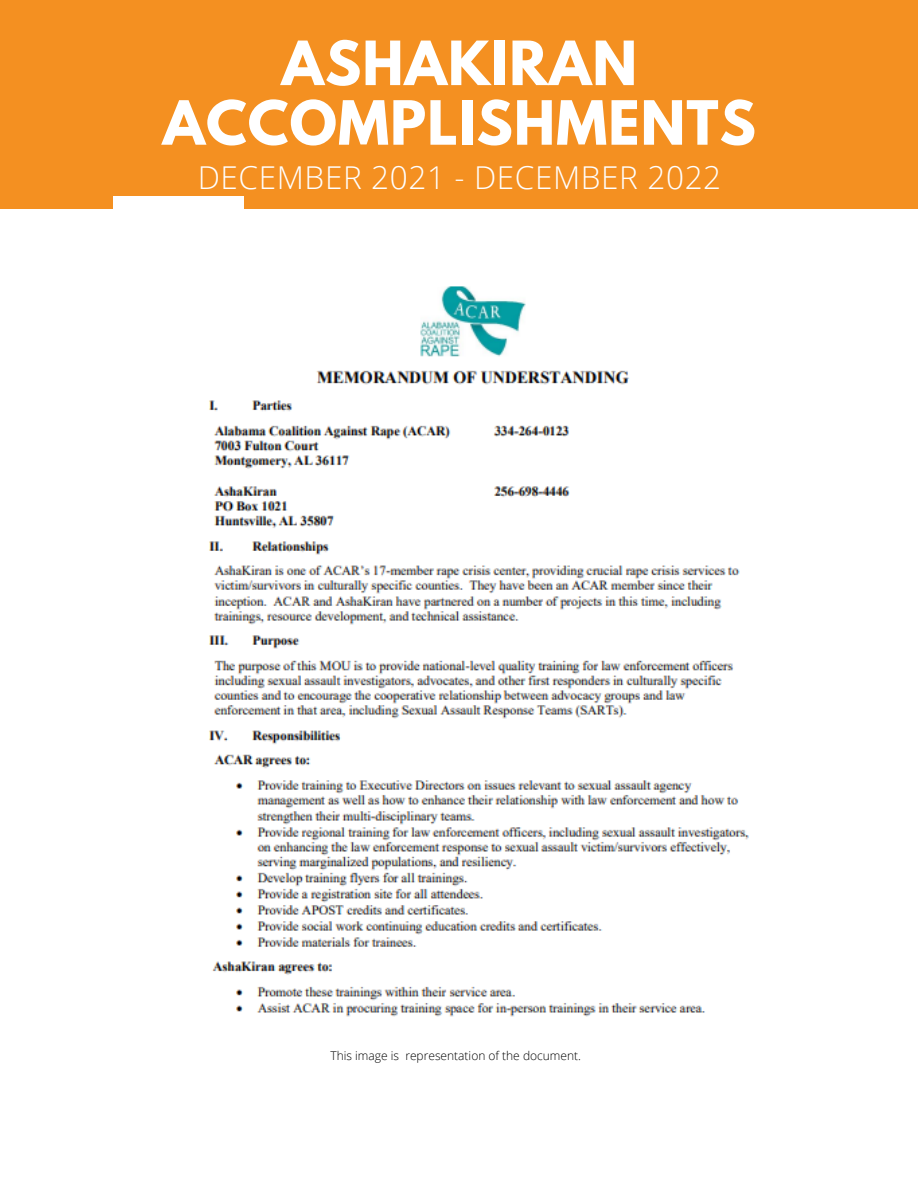
<style>
.page{position:relative;width:918px;height:1188px;background:#fff}
.page>*{position:absolute;margin:0;border:0;box-sizing:border-box;transform-origin:0 0}
.t1{font:700 54px/59.7px "League Spartan";letter-spacing:.02em;color:#fff;text-align:center}
.t2{font:300 31.5px "Open Sans";letter-spacing:.02em;color:#fff}
.t3{font:300 12px "Open Sans";color:#000}
</style>
<div class="page">
<div style="left:0;top:0;width:918px;height:209px;background:#f49021"></div>
<div style="left:114px;top:197px;width:130px;height:12px;background:#fff"></div>
<img style="left:209px;top:286px;width:540px;height:731px">
<h1 class="t1" style="left:163px;top:40px;width:595px">ASHAKIRAN<br>ACCOMPLISHMENTS</h1>
<h2 class="t2" style="left:198px;top:155px;width:525px">DECEMBER 2021 - DECEMBER 2022</h2>
<p class="t3" style="left:330px;top:1047px;width:252px">This image is representation of the document.</p>
</div>
